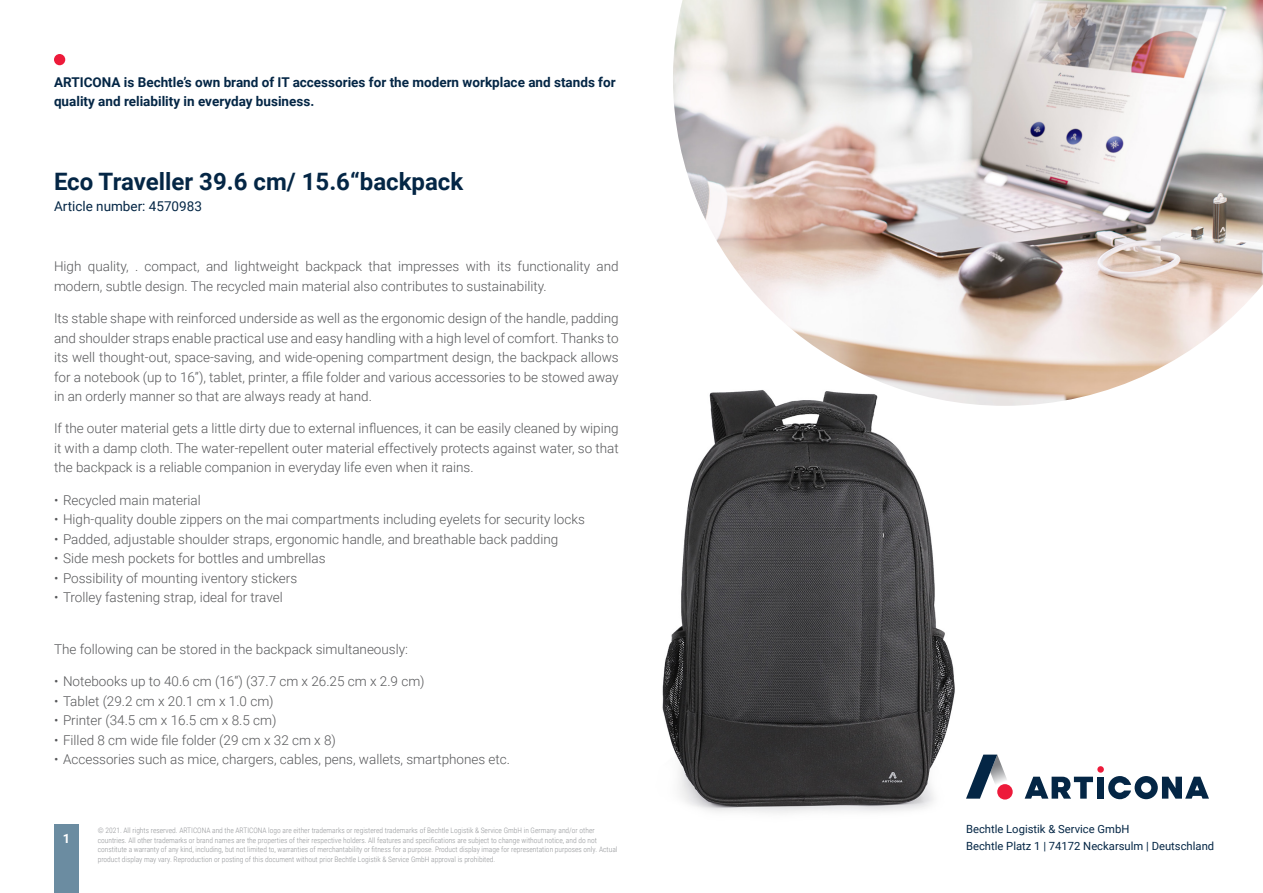
<style>
.page{position:relative;width:1263px;height:893px;background:#fff}
.page>*{position:absolute;margin:0;border:0;box-sizing:border-box;transform-origin:0 0}
.t1{font:700 24px "Roboto";color:#042645}
.t2{font:300 13.5px/19.5px "Roboto";color:#57585a;text-align:justify}
.t3{font:700 13.5px/19.5px "Roboto";color:#042645}
.t4{font:13.5px "Roboto";color:#042645}
.t5{font:700 12.75px "Roboto";color:#fff}
.t6{font:11.25px/16.5px "Roboto";color:#042645}
.t7{font:300 7.5px/9.8px "Roboto Condensed";color:#939598}
</style>
<div class="page">
<img style="left:662px;top:406px;width:372px;height:407px">
<div style="left:54px;top:825px;width:25px;height:68px;background:#6b8ca1"></div>
<div style="left:54px;top:54px;width:11px;height:11px;background:#ed1a3a;border-radius:50%"></div>
<div style="left:1097px;top:766px;width:7px;height:7px;background:#ed1a3a;border-radius:50%"></div>
<svg style="left:1025px;top:777px;width:68px;height:22px"></svg>
<div style="left:1097px;top:777px;width:7px;height:22px;background:#042645"></div>
<svg style="left:1108px;top:776px;width:101px;height:23px"></svg>
<svg style="left:966px;top:755px;width:49px;height:44px"></svg>
<div style="left:997px;top:784px;width:16px;height:15px;background:#ed1a3a;border-radius:50%"></div>
<img style="left:673px;top:0;width:590px;height:406px">
<p class="t3" style="left:54px;top:72px;width:563px">ARTICONA is Bechtle’s own brand of IT accessories for the modern workplace and stands for quality and reliability in everyday business.</p>
<h1 class="t1" style="left:54px;top:165px;width:411px">Eco Traveller 39.6 cm/ 15.6“backpack</h1>
<p class="t4" style="left:54px;top:197px;width:149px">Article number: 4570983</p>
<p class="t2" style="left:54px;top:256px;width:566px">High quality, . compact, and lightweight backpack that impresses with its functionality and modern, subtle design. The recycled main material also contributes to sustainability.</p>
<p class="t2" style="left:54px;top:308px;width:566px">Its stable shape with reinforced underside as well as the ergonomic design of the handle, padding and shoulder straps enable practical use and easy handling with a high level of comfort. Thanks to its well thought-out, space-saving, and wide-opening compartment design, the backpack allows for a notebook (up to 16”), tablet, printer, a ffile folder and various accessories to be stowed away in an orderly manner so that are always ready at hand.</p>
<p class="t2" style="left:54px;top:418px;width:566px">If the outer material gets a little dirty due to external influences, it can be easily cleaned by wiping it with a damp cloth. The water-repellent outer material effectively protects against water, so that the backpack is a reliable companion in everyday life even when it rains.</p>
<p class="t2" style="left:54px;top:490px;width:148px">• Recycled main material</p>
<p class="t2" style="left:54px;top:509px;width:532px">• High-quality double zippers on the mai compartments including eyelets for security locks</p>
<p class="t2" style="left:54px;top:529px;width:506px">• Padded, adjustable shoulder straps, ergonomic handle, and breathable back padding</p>
<p class="t2" style="left:54px;top:548px;width:273px">• Side mesh pockets for bottles and umbrellas</p>
<p class="t2" style="left:54px;top:568px;width:245px">• Possibility of mounting iventory stickers</p>
<p class="t2" style="left:54px;top:587px;width:230px">• Trolley fastening strap, ideal for travel</p>
<p class="t2" style="left:54px;top:639px;width:356px">The following can be stored in the backpack simultaneously:</p>
<p class="t2" style="left:54px;top:671px;width:372px">• Notebooks up to 40.6 cm (16“) (37.7 cm x 26.25 cm x 2.9 cm)</p>
<p class="t2" style="left:54px;top:691px;width:221px">• Tablet (29.2 cm x 20.1 cm x 1.0 cm)</p>
<p class="t2" style="left:54px;top:710px;width:224px">• Printer (34.5 cm x 16.5 cm x 8.5 cm)</p>
<p class="t2" style="left:54px;top:730px;width:283px">• Filled 8 cm wide file folder (29 cm x 32 cm x 8)</p>
<p class="t2" style="left:54px;top:749px;width:458px">• Accessories such as mice, chargers, cables, pens, wallets, smartphones etc.</p>
<p class="t5" style="left:63px;top:829px;width:9px">1</p>
<p class="t6" style="left:966px;top:821px;width:250px">Bechtle Logistik &amp; Service GmbH<br>Bechtle Platz 1 | 74172 Neckarsulm | Deutschland</p>
<p class="t7" style="left:98px;top:825px;width:521px">© 2021. All rights reserved. ARTICONA and the ARTICONA logo are either trademarks or registered trademarks of Bechtle Logistik &amp; Service GmbH in Germany and/or other countries. All other trademarks or brand names are the properties of their respective holders. All features and specifications are subject to change without notice, and do not constitute a warranty of any kind, including, but not limited to, warranties of merchantability or fitness for a purpose. Product display image for representation purposes only. Actual product display may vary. Reproduction or posting of this document without prior Bechtle Logistik &amp; Service GmbH approval is prohibited.</p>
</div>
